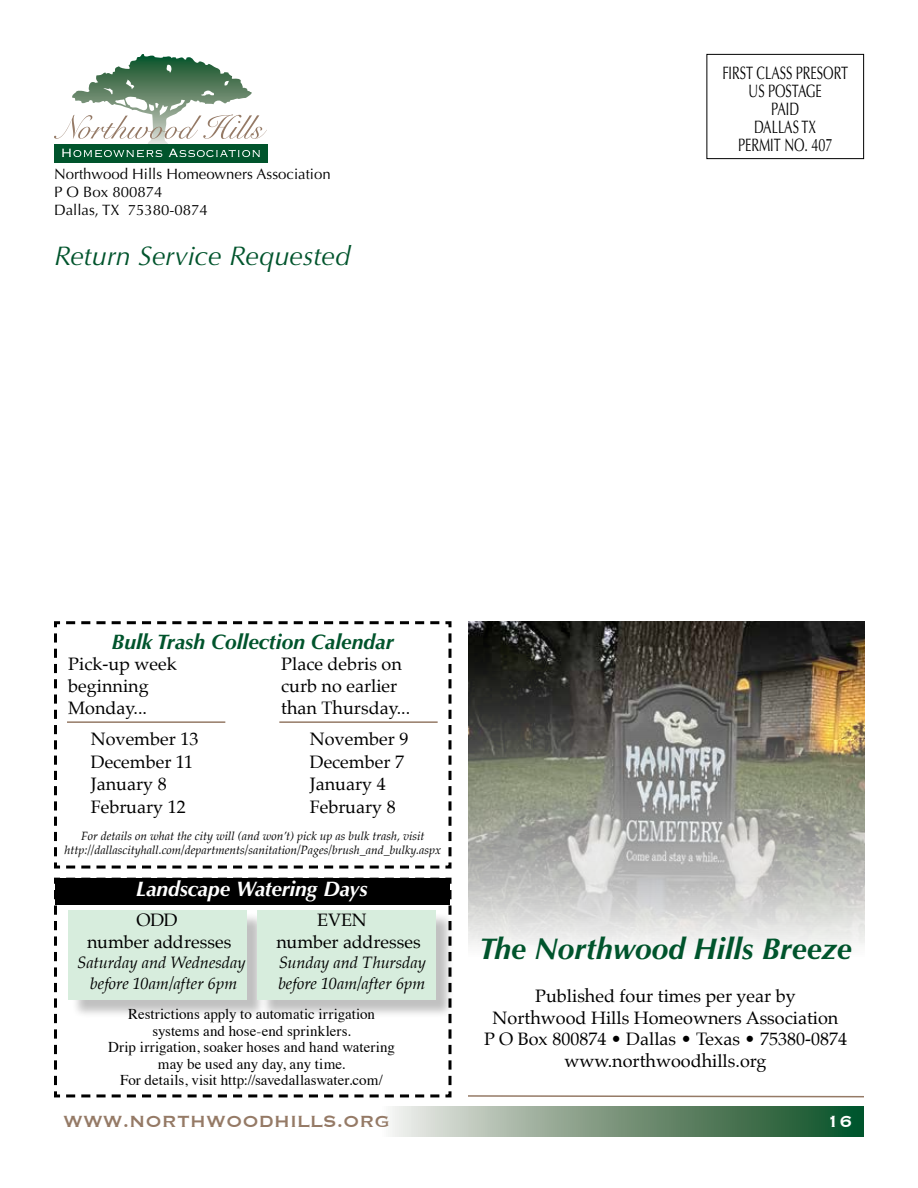
<style>
.page{position:relative;width:918px;height:1188px;background:#fff}
.page>*{position:absolute;margin:0;border:0;box-sizing:border-box;transform-origin:0 0}
.t1{font:italic 700 30px "Optima";color:#00542c}
.t2{font:italic 27px "Optima";color:#00542c}
.t3{font:italic 700 21px "Optima";color:#00542c}
.t4{font:21px "Copperplate";color:#957a66}
.t5{font:italic 700 21px "Optima";letter-spacing:-.005em;color:#fff}
.t6{font:21px "Copperplate";color:#fff}
.t7{font:18px/21.6px "Palatino";color:#000;text-align:center}
.t8{font:18px/18px "Optima";color:#000;text-align:center;scale:.7 1}
.t9{font:italic 16.5px "Palatino";letter-spacing:-.005em;color:#000}
.t10{font:15px/16.5px "Times";color:#000;text-align:center}
.t11{font:15px/18px "Optima";color:#000}
.t12{font:italic 12px/14.4px "Palatino";color:#000;text-align:center}
</style>
<div class="page">
<img style="left:468px;top:621px;width:396px;height:326px">
<svg style="left:468px;top:1095px;width:396px;height:3px"></svg>
<svg style="left:390px;top:1107px;width:474px;height:29px;background:#78977f"></svg>
<div style="left:706px;top:54px;width:158px;height:105px;border:1px solid #000"></div>
<div style="left:54px;top:144px;width:213px;height:19px;background:#00542c"></div>
<svg style="left:54px;top:54px;width:213px;height:103px"></svg>
<svg style="left:54px;top:621px;width:398px;height:248px"></svg>
<hr style="left:67px;top:721px;width:158px;height:2px;background:#957a66">
<hr style="left:279px;top:721px;width:159px;height:2px;background:#957a66">
<svg style="left:54px;top:877px;width:398px;height:221px"></svg>
<div style="left:56px;top:878px;width:394px;height:27px;background:#000"></div>
<div style="left:71px;top:912px;width:195px;height:106px;background:#000;opacity:.25"></div>
<div style="left:69px;top:910px;width:178px;height:89px;background:#d7eddd"></div>
<div style="left:260px;top:912px;width:195px;height:106px;background:#000;opacity:.25"></div>
<div style="left:257px;top:910px;width:179px;height:89px;background:#d7eddd"></div>
<p class="t11" style="left:54px;top:165px;width:278px">Northwood Hills Homeowners Association<br>P O Box 800874<br>Dallas, TX 75380-0874</p>
<h2 class="t2" style="left:54px;top:240px;width:298px">Return Service Requested</h2>
<p class="t8" style="left:722px;top:64px;width:181px">FIRST CLASS PRESORT<br>US POSTAGE<br>PAID<br>DALLAS TX<br>PERMIT NO. 407</p>
<p class="t3" style="left:112px;top:629px;width:284px">Bulk Trash Collection Calendar</p>
<p class="t7" style="left:68px;top:653px;width:110px">Pick-up week</p>
<p class="t7" style="left:281px;top:653px;width:122px">Place debris on</p>
<p class="t7" style="left:68px;top:675px;width:82px">beginning</p>
<p class="t7" style="left:281px;top:675px;width:118px">curb no earlier</p>
<p class="t7" style="left:68px;top:697px;width:80px">Monday...</p>
<p class="t7" style="left:281px;top:697px;width:130px">than Thursday...</p>
<p class="t7" style="left:91px;top:728px;width:109px">November 13</p>
<p class="t7" style="left:310px;top:728px;width:100px">November 9</p>
<p class="t7" style="left:91px;top:751px;width:104px">December 11</p>
<p class="t7" style="left:310px;top:751px;width:96px">December 7</p>
<p class="t7" style="left:91px;top:773px;width:77px">January 8</p>
<p class="t7" style="left:310px;top:773px;width:77px">January 4</p>
<p class="t7" style="left:91px;top:796px;width:97px">February 12</p>
<p class="t7" style="left:310px;top:796px;width:88px">February 8</p>
<p class="t12" style="left:64px;top:828px;width:378px">For details on what the city will (and won’t) pick up as bulk trash, visit http://dallascityhall.com/departments/sanitation/Pages/brush_and_bulky.aspx</p>
<p class="t5" style="left:136px;top:877px;width:233px">Landscape Watering Days</p>
<p class="t7" style="left:137px;top:909px;width:43px">ODD</p>
<p class="t7" style="left:317px;top:909px;width:51px">EVEN</p>
<p class="t7" style="left:87px;top:931px;width:146px">number addresses</p>
<p class="t7" style="left:276px;top:931px;width:146px">number addresses</p>
<p class="t9" style="left:77px;top:948px;width:170px">Saturday and Wednesday</p>
<p class="t9" style="left:279px;top:948px;width:149px">Sunday and Thursday</p>
<p class="t9" style="left:90px;top:970px;width:148px">before 10am/after 6pm</p>
<p class="t9" style="left:278px;top:970px;width:148px">before 10am/after 6pm</p>
<p class="t10" style="left:108px;top:1005px;width:288px">Restrictions apply to automatic irrigation systems and hose-end sprinklers.<br>Drip irrigation, soaker hoses and hand watering may be used any day, any time.<br>For details, visit http://savedallaswater.com/</p>
<h1 class="t1" style="left:479px;top:931px;width:374px">The Northwood Hills Breeze</h1>
<p class="t7" style="left:484px;top:985px;width:364px">Published four times per year by<br>Northwood Hills Homeowners Association<br>P O Box 800874 • Dallas • Texas • 75380-0874 www.northwoodhills.org</p>
<p class="t4" style="left:63px;top:1108px;width:328px">WWW.NORTHWOODHILLS.ORG</p>
<p class="t6" style="left:827px;top:1108px;width:27px">16</p>
</div>
